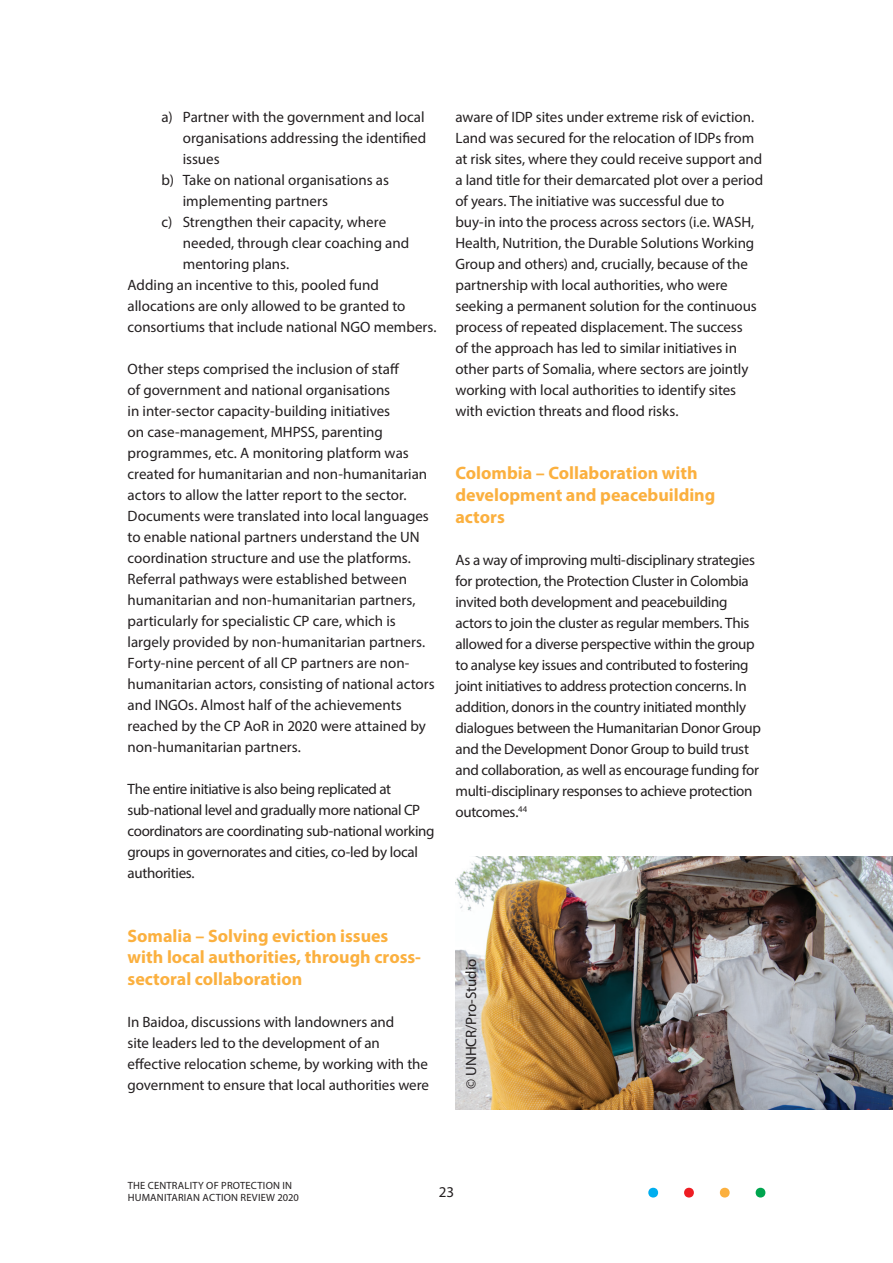
<style>
.page{position:relative;width:893px;height:1263px;background:#fff}
.page>*{position:absolute;margin:0;border:0;box-sizing:border-box;transform-origin:0 0}
.t1{font:700 18px/21.6px "Myriad Pro";color:#fbb03f}
.t2{font:15px/21px "Myriad Pro";letter-spacing:-.005em;color:#231f20}
.t3{font:15px/21px "Myriad Pro";letter-spacing:-.025em;color:#231f20}
.t4{font:10.5px/12.6px "Myriad Pro";letter-spacing:.02em;color:#231f20}
</style>
<div class="page">
<svg style="left:648px;top:1188px;width:10px;height:9px"></svg>
<svg style="left:684px;top:1188px;width:10px;height:9px"></svg>
<svg style="left:720px;top:1188px;width:10px;height:9px"></svg>
<svg style="left:756px;top:1188px;width:9px;height:9px"></svg>
<img style="left:455px;top:856px;width:438px;height:254px">
<p class="t2" style="left:162px;top:106px;width:265px">a) Partner with the government and local</p>
<p class="t2" style="left:183px;top:127px;width:245px">organisations addressing the identified</p>
<p class="t2" style="left:183px;top:148px;width:38px">issues</p>
<p class="t2" style="left:162px;top:169px;width:229px">b) Take on national organisations as</p>
<p class="t2" style="left:183px;top:190px;width:147px">implementing partners</p>
<p class="t2" style="left:162px;top:211px;width:226px">c) Strengthen their capacity, where</p>
<p class="t2" style="left:183px;top:232px;width:228px">needed, through clear coaching and</p>
<p class="t2" style="left:183px;top:253px;width:108px">mentoring plans.</p>
<p class="t2" style="left:128px;top:274px;width:253px">Adding an incentive to this, pooled fund</p>
<p class="t2" style="left:128px;top:295px;width:279px">allocations are only allowed to be granted to</p>
<p class="t2" style="left:128px;top:316px;width:311px">consortiums that include national NGO members.</p>
<p class="t2" style="left:128px;top:358px;width:309px">Other steps comprised the inclusion of staff<br>of government and national organisations<br>in inter-sector capacity-building initiatives<br>on case-management, MHPSS, parenting programmes, etc. A monitoring platform was created for humanitarian and non-humanitarian actors to allow the latter report to the sector.<br>Documents were translated into local languages to enable national partners understand the UN coordination structure and use the platforms.<br>Referral pathways were established between humanitarian and non-humanitarian partners, particularly for specialistic CP care, which is largely provided by non-humanitarian partners.<br>Forty-nine percent of all CP partners are non&shy;humanitarian actors, consisting of national actors and INGOs. Almost half of the achievements reached by the CP AoR in 2020 were attained by non-humanitarian partners.</p>
<p class="t3" style="left:128px;top:778px;width:309px">The entire initiative is also being replicated at sub-national level and gradually more national CP coordinators are coordinating sub-national working groups in governorates and cities, co-led by local authorities.</p>
<p class="t2" style="left:455px;top:106px;width:309px">aware of IDP sites under extreme risk of eviction.<br>Land was secured for the relocation of IDPs from at risk sites, where they could receive support and a land title for their demarcated plot over a period of years. The initiative was successful due to buy-in into the process across sectors (i.e. WASH, Health, Nutrition, the Durable Solutions Working Group and others) and, crucially, because of the partnership with local authorities, who were seeking a permanent solution for the continuous process of repeated displacement. The success<br>of the approach has led to similar initiatives in other parts of Somalia, where sectors are jointly working with local authorities to identify sites with eviction threats and flood risks.</p>
<p class="t1" style="left:455px;top:462px;width:261px">Colombia – Collaboration with development and peacebuilding actors</p>
<p class="t2" style="left:455px;top:549px;width:307px">As a way of improving multi-disciplinary strategies for protection, the Protection Cluster in Colombia invited both development and peacebuilding actors to join the cluster as regular members. This allowed for a diverse perspective within the group to analyse key issues and contributed to fostering joint initiatives to address protection concerns. In addition, donors in the country initiated monthly dialogues between the Humanitarian Donor Group and the Development Donor Group to build trust and collaboration, as well as encourage funding for multi-disciplinary responses to achieve protection outcomes.<sup>44</sup></p>
<p class="t1" style="left:128px;top:924px;width:295px">Somalia – Solving eviction issues with local authorities, through cross&shy;sectoral collaboration</p>
<p class="t2" style="left:128px;top:1011px;width:303px">In Baidoa, discussions with landowners and<br>site leaders led to the development of an effective relocation scheme, by working with the government to ensure that local authorities were</p>
<p class="t2" style="left:460px;top:1089px;width:132px;rotate:-90deg">© UNHCR/Pro-Studio</p>
<p class="t4" style="left:128px;top:1179px;width:173px">THE CENTRALITY OF PROTECTION IN<br>HUMANITARIAN ACTION REVIEW 2020</p>
<p class="t2" style="left:439px;top:1181px;width:17px">23</p>
</div>
